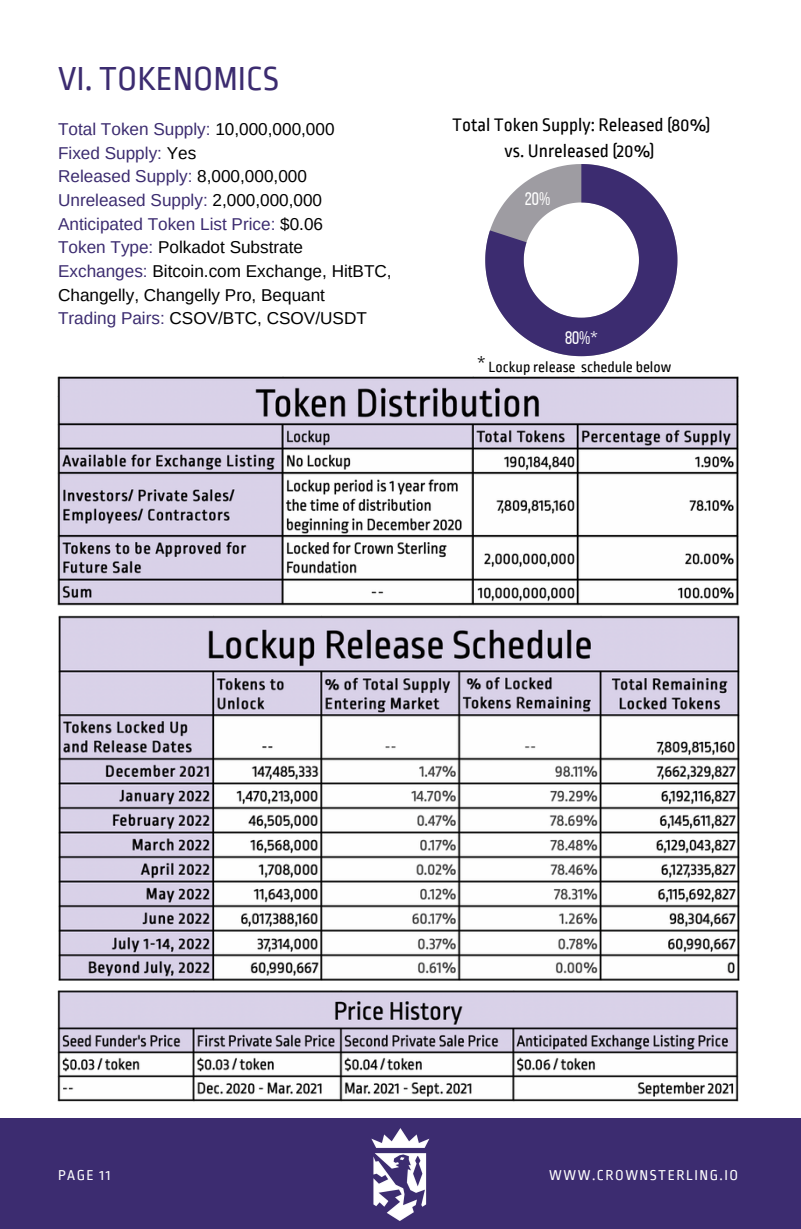
<style>
.page{position:relative;width:801px;height:1229px;background:#fff}
.page>*{position:absolute;margin:0;border:0;box-sizing:border-box;transform-origin:0 0}
.t1{font:35px "Ropa Sans";color:#3c2c70}
.t2{font:19.78px "Bebas Neue";color:#000}
.t3{font:19.07px/25.9px "Ropa Sans";color:#000;text-align:center}
.t4{font:18.2px "Bebas Neue";color:#fff}
.t5{font:17.15px "Arimo";color:#3c2c70}
.t6{font:17.15px/23.6px "Arimo";color:#000}
.t7{font:15.58px "Ropa Sans";color:#000}
.t8{font:15.05px "Ropa Sans";letter-spacing:.1em;color:#fff}
.s1{color:#000}
.s2{color:#3c2c70}
</style>
<div class="page">
<div style="left:0;top:1118px;width:801px;height:110px;background:#3c2c70"></div>
<img style="left:371px;top:1128px;width:59px;height:93px">
<svg style="left:485px;top:164px;width:192px;height:192px"></svg>
<img style="left:58px;top:377px;width:680px;height:228px">
<img style="left:58px;top:615px;width:681px;height:365px">
<img style="left:58px;top:990px;width:680px;height:111px">
<p class="t1" style="left:58px;top:61px;width:222px">VI. TOKENOMICS</p>
<p class="t5" style="left:58px;top:119px;width:278px">Total Token Supply: <span class="s1">10,000,000,000</span></p>
<p class="t5" style="left:58px;top:143px;width:140px">Fixed Supply: <span class="s1">Yes</span></p>
<p class="t5" style="left:58px;top:167px;width:250px">Released Supply: <span class="s1">8,000,000,000</span></p>
<p class="t5" style="left:58px;top:190px;width:265px">Unreleased Supply: <span class="s1">2,000,000,000</span></p>
<p class="t5" style="left:58px;top:214px;width:266px">Anticipated Token List Price: <span class="s1">$0.06</span></p>
<p class="t6" style="left:58px;top:235px;width:246px"><span class="s2">Token Type:</span> Polkadot Substrate</p>
<p class="t6" style="left:58px;top:259px;width:335px"><span class="s2">Exchanges:</span> Bitcoin.com Exchange, HitBTC,<br>Changelly, Changelly Pro, Bequant</p>
<p class="t6" style="left:58px;top:306px;width:310px"><span class="s2">Trading Pairs:</span> CSOV/BTC, CSOV/USDT</p>
<p class="t3" style="left:452px;top:112px;width:260px">Total Token Supply: Released (80%) vs. Unreleased (20%)</p>
<p class="t4" style="left:525px;top:191px;width:27px">20%</p>
<p class="t4" style="left:565px;top:331px;width:34px">80%*</p>
<p class="t2" style="left:477px;top:355px;width:9px">*</p>
<p class="t7" style="left:488px;top:358px;width:184px">Lockup release schedule below</p>
<p class="t8" style="left:58px;top:1167px;width:54px">PAGE 11</p>
<p class="t8" style="left:549px;top:1167px;width:190px">WWW.CROWNSTERLING.IO</p>
</div>
